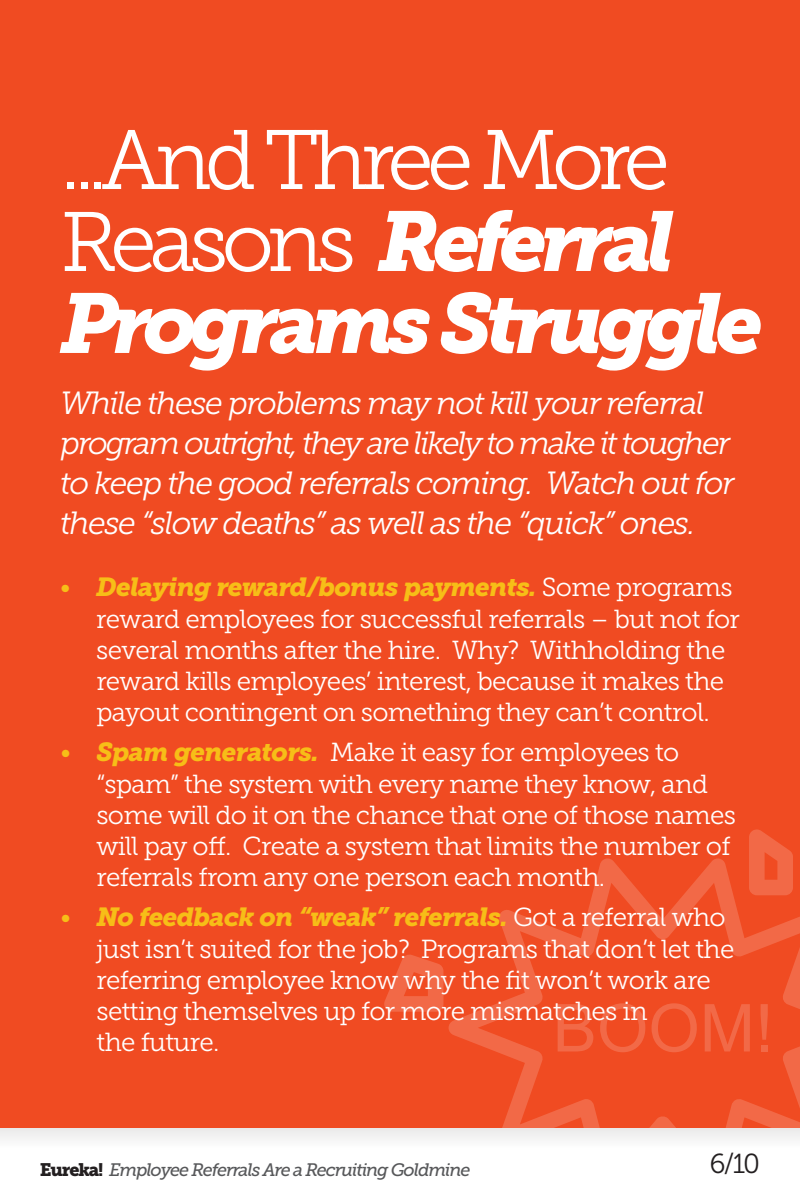
<style>
.page{position:relative;width:800px;height:1200px;background:#fff}
.page>*{position:absolute;margin:0;border:0;box-sizing:border-box;transform-origin:0 0}
.t1{font:italic 84px/82px "Museo Slab 900";letter-spacing:-.08em;color:#fff}
.t2{font:84px "Museo Slab 300";letter-spacing:-.08em;color:#fff}
.t3{font:italic 32px/40px "Museo Slab 300";letter-spacing:-.05em;color:#fff}
.t4{font:27.5px "Museo Slab 300";color:#231f20}
.t5{font:26px/31.2px "Museo Slab 300";letter-spacing:-.025em;color:#fff}
.t6{font:italic 26px "Museo Slab 900";letter-spacing:-.025em;color:#f7be17}
.t7{font:italic 18px "Museo Slab 500";letter-spacing:-.06em;color:#57585a}
.s1{font-family:"Museo Slab 300";font-style:normal}
.s2{font-family:"Museo Slab 300";font-style:normal;color:#fff}
.s3{color:#f7be17}
.s4{font-family:"Museo Slab 900";font-style:italic;color:#f7be17}
.s5{font-family:"Museo Slab 900";font-style:normal;color:#231f20}
</style>
<div class="page">
<div style="left:0;top:1128px;width:800px;height:20px;background:#f3f3f3"></div>
<div style="left:0;top:0;width:800px;height:1128px;background:#f04b22"></div>
<svg style="left:749px;top:829px;width:44px;height:29px"></svg>
<svg style="left:384px;top:954px;width:59px;height:58px"></svg>
<svg style="left:449px;top:858px;width:351px;height:270px"></svg>
<svg style="left:558px;top:1004px;width:35px;height:47px"></svg>
<svg style="left:600px;top:1003px;width:45px;height:49px"></svg>
<svg style="left:652px;top:1003px;width:45px;height:49px"></svg>
<svg style="left:705px;top:1004px;width:45px;height:47px"></svg>
<svg style="left:761px;top:1004px;width:7px;height:36px"></svg>
<div style="left:761px;top:1045px;width:7px;height:6px;background:#f26947"></div>
<h1 class="t2" style="left:60px;top:114px;width:611px">...And Three More</h1>
<h1 class="t1" style="left:60px;top:202px;width:704px"><span class="s1">Reasons</span> Referral<br>Programs Struggle</h1>
<p class="t3" style="left:60px;top:383px;width:676px">While these problems may not kill your referral program outright, they are likely to make it tougher to keep the good referrals coming. Watch out for these “slow deaths” as well as the “quick” ones.</p>
<p class="t6" style="left:60px;top:573px;width:674px"><span class="s1">•</span> Delaying reward/bonus payments. <span class="s2">Some programs</span></p>
<p class="t5" style="left:96px;top:603px;width:645px">reward employees for successful referrals – but not for several months after the hire. Why? Withholding the reward kills employees’ interest, because it makes the payout contingent on something they can’t control.</p>
<p class="t5" style="left:96px;top:737px;width:641px;text-indent:-36px"><span class="s3">•</span> <span class="s4">Spam generators.</span> Make it easy for employees to “spam” the system with every name they know, and some will do it on the chance that one of those names will pay off. Create a system that limits the number of referrals from any one person each month.</p>
<p class="t6" style="left:60px;top:903px;width:667px"><span class="s1">•</span> No feedback on “weak” referrals. <span class="s2">Got a referral who</span></p>
<p class="t5" style="left:96px;top:933px;width:639px">just isn’t suited for the job? Programs that don’t let the referring employee know why the fit won’t work are setting themselves up for more mismatches in<br>the future.</p>
<p class="t7" style="left:40px;top:1160px;width:432px"><span class="s5">Eureka!</span> Employee Referrals Are a Recruiting Goldmine</p>
<p class="t4" style="left:709px;top:1149px;width:52px">6/10</p>
</div>
